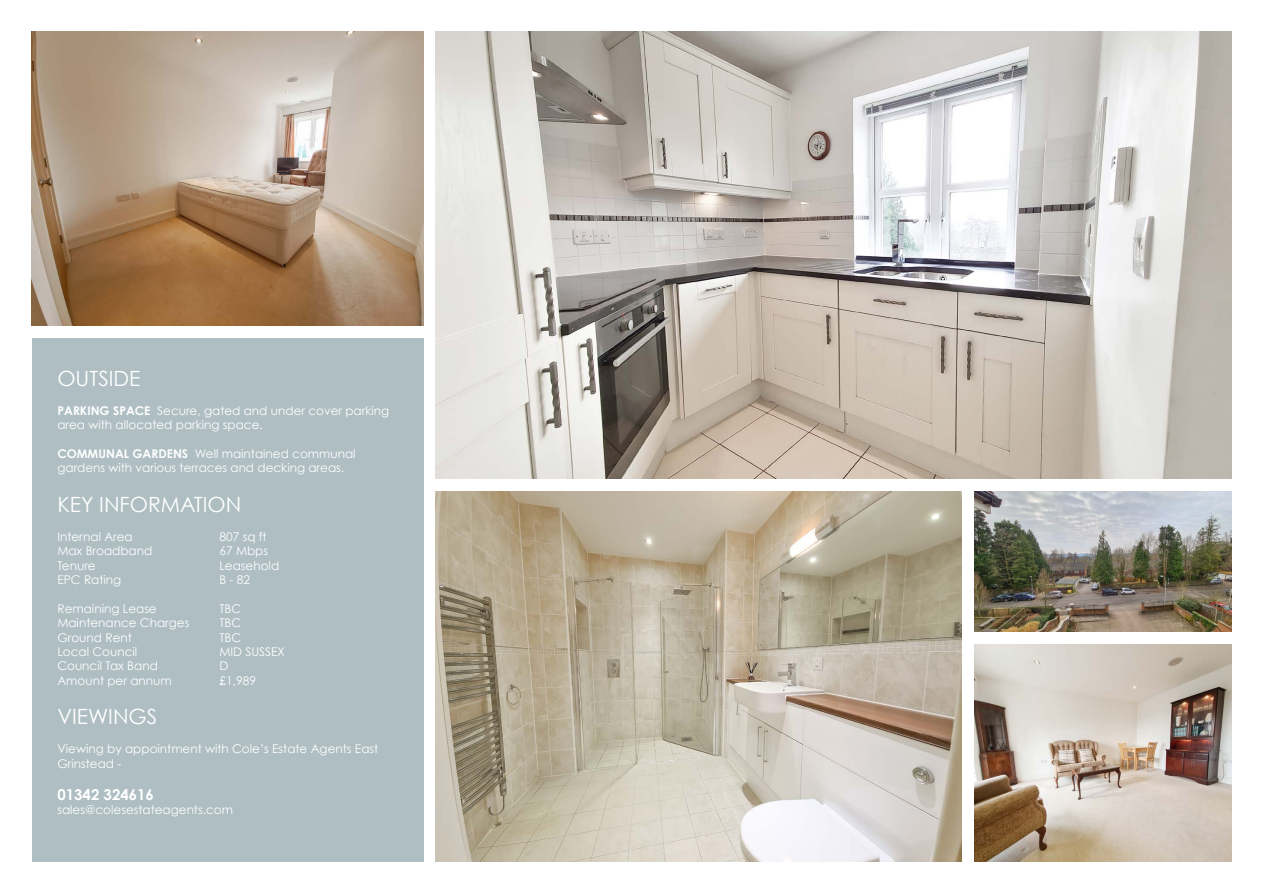
<style>
.page{position:relative;width:1263px;height:893px;background:#fff}
.page>*{position:absolute;margin:0;border:0;box-sizing:border-box;transform-origin:0 0}
.t1{font:21px "Century Gothic";color:#fff}
.t2{font:700 15px "Century Gothic";color:#fff}
.t3{font:12px/14.4px "Century Gothic";color:#fff}
.s1{font-weight:700}
</style>
<div class="page">
<img style="left:436px;top:32px;width:795px;height:446px">
<img style="left:436px;top:491px;width:526px;height:370px">
<div style="left:32px;top:338px;width:391px;height:523px;background:#aebec2"></div>
<img style="left:32px;top:32px;width:391px;height:293px">
<img style="left:974px;top:644px;width:257px;height:217px">
<img style="left:974px;top:491px;width:257px;height:140px">
<h1 class="t1" style="left:57px;top:366px;width:85px">OUTSIDE</h1>
<p class="t3" style="left:57px;top:403px;width:333px"><span class="s1">PARKING SPACE</span> Secure, gated and under cover parking area with allocated parking space.</p>
<p class="t3" style="left:57px;top:446px;width:300px"><span class="s1">COMMUNAL GARDENS</span> Well maintained communal gardens with various terraces and decking areas.</p>
<h1 class="t1" style="left:57px;top:492px;width:185px">KEY INFORMATION</h1>
<p class="t3" style="left:57px;top:529px;width:77px">Internal Area</p>
<p class="t3" style="left:219px;top:529px;width:49px">807 sq ft</p>
<p class="t3" style="left:57px;top:543px;width:96px">Max Broadband</p>
<p class="t3" style="left:219px;top:543px;width:50px">67 Mbps</p>
<p class="t3" style="left:57px;top:558px;width:40px">Tenure</p>
<p class="t3" style="left:219px;top:558px;width:61px">Leasehold</p>
<p class="t3" style="left:57px;top:572px;width:65px">EPC Rating</p>
<p class="t3" style="left:219px;top:572px;width:32px">B - 82</p>
<p class="t3" style="left:57px;top:601px;width:101px">Remaining Lease</p>
<p class="t3" style="left:219px;top:601px;width:23px">TBC</p>
<p class="t3" style="left:57px;top:615px;width:133px">Maintenance Charges</p>
<p class="t3" style="left:219px;top:615px;width:23px">TBC</p>
<p class="t3" style="left:57px;top:630px;width:76px">Ground Rent</p>
<p class="t3" style="left:219px;top:630px;width:23px">TBC</p>
<p class="t3" style="left:57px;top:644px;width:81px">Local Council</p>
<p class="t3" style="left:219px;top:644px;width:67px">MID SUSSEX</p>
<p class="t3" style="left:57px;top:659px;width:102px">Council Tax Band</p>
<p class="t3" style="left:219px;top:659px;width:10px">D</p>
<p class="t3" style="left:57px;top:673px;width:116px">Amount per annum</p>
<p class="t3" style="left:219px;top:673px;width:38px">£1,989</p>
<h1 class="t1" style="left:57px;top:704px;width:101px">VIEWINGS</h1>
<p class="t3" style="left:57px;top:741px;width:322px">Viewing by appointment with Cole’s Estate Agents East<br>Grinstead -</p>
<p class="t2" style="left:57px;top:785px;width:98px">01342 324616</p>
<p class="t3" style="left:57px;top:803px;width:177px">sales@colesestateagents.com</p>
</div>
